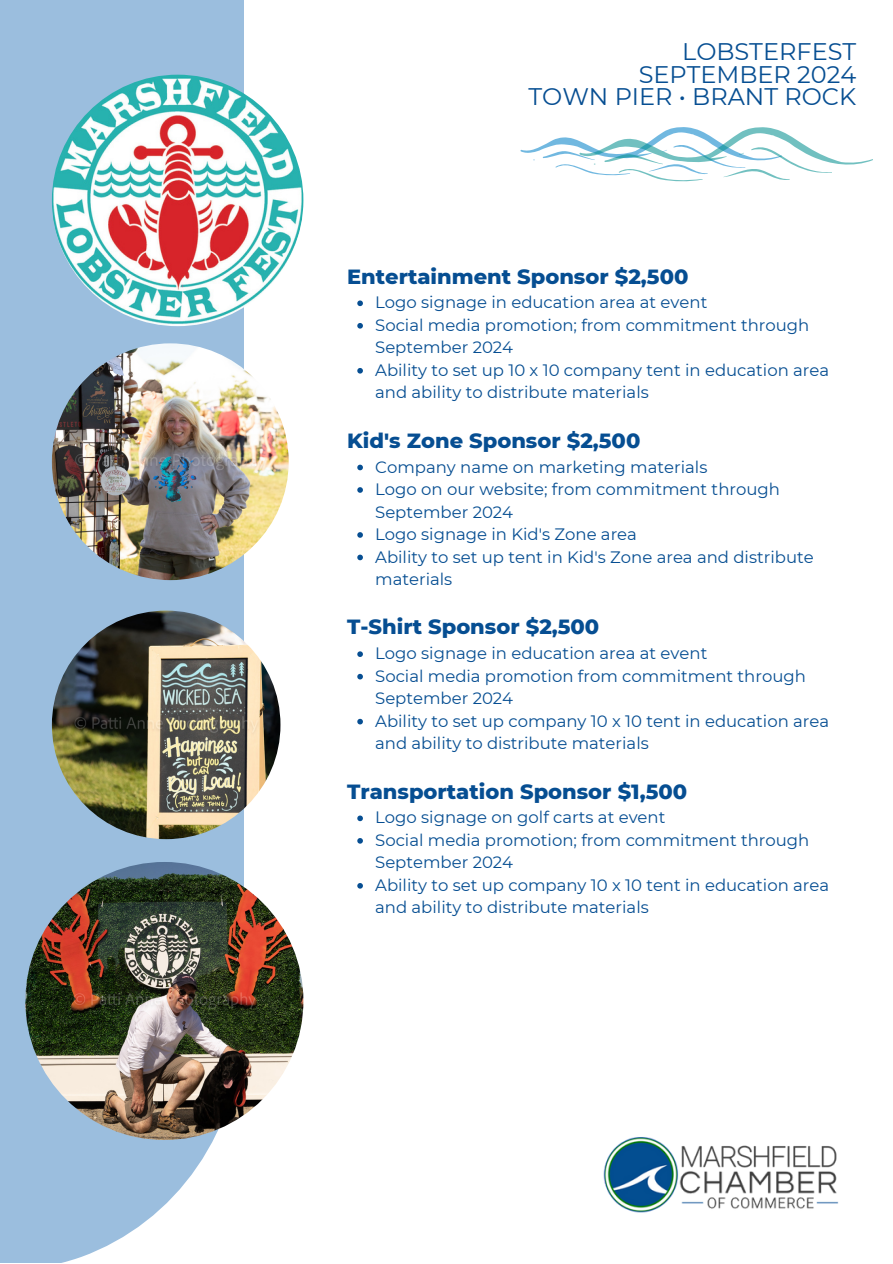
<style>
.page{position:relative;width:893px;height:1264px;background:#fff}
.page>*{position:absolute;margin:0;border:0;box-sizing:border-box;transform-origin:0 0}
.t1{font:24px "Montserrat";color:#064e92}
.t2{font:800 21px "Montserrat";color:#064e92}
.t3{font:16.5px/22.5px "Montserrat";color:#064e92}
</style>
<div class="page">
<div style="left:0;top:0;width:244px;height:1262px;background:#9bbede"></div>
<img style="left:52px;top:75px;width:251px;height:251px;border-radius:50%">
<img style="left:52px;top:610px;width:228px;height:229px;border-radius:50%">
<img style="left:25px;top:862px;width:278px;height:277px;border-radius:50%">
<svg style="left:357px;top:300px;width:6px;height:6px"></svg>
<svg style="left:357px;top:323px;width:6px;height:5px"></svg>
<svg style="left:357px;top:368px;width:6px;height:5px"></svg>
<svg style="left:357px;top:464px;width:6px;height:6px"></svg>
<svg style="left:357px;top:487px;width:6px;height:6px"></svg>
<svg style="left:357px;top:532px;width:6px;height:6px"></svg>
<svg style="left:357px;top:554px;width:6px;height:6px"></svg>
<svg style="left:357px;top:651px;width:6px;height:6px"></svg>
<svg style="left:357px;top:674px;width:6px;height:5px"></svg>
<svg style="left:357px;top:718px;width:6px;height:6px"></svg>
<svg style="left:357px;top:815px;width:6px;height:6px"></svg>
<svg style="left:357px;top:838px;width:6px;height:5px"></svg>
<svg style="left:357px;top:883px;width:6px;height:5px"></svg>
<img style="left:603px;top:1137px;width:236px;height:76px">
<img style="left:52px;top:343px;width:237px;height:237px;border-radius:50%">
<svg style="left:520px;top:127px;width:353px;height:55px"></svg>
<p class="t1" style="left:682px;top:37px;width:175px">LOBSTERFEST</p>
<p class="t1" style="left:638px;top:59px;width:219px">SEPTEMBER 2024</p>
<p class="t1" style="left:528px;top:82px;width:329px">TOWN PIER • BRANT ROCK</p>
<p class="t2" style="left:347px;top:263px;width:343px">Entertainment Sponsor $2,500</p>
<p class="t3" style="left:375px;top:291px;width:333px">Logo signage in education area at event</p>
<p class="t3" style="left:375px;top:314px;width:435px">Social media promotion; from commitment through<br>September 2024</p>
<p class="t3" style="left:375px;top:358px;width:455px">Ability to set up 10 x 10 company tent in education area and ability to distribute materials</p>
<p class="t2" style="left:347px;top:427px;width:295px">Kid's Zone Sponsor $2,500</p>
<p class="t3" style="left:375px;top:455px;width:333px">Company name on marketing materials</p>
<p class="t3" style="left:375px;top:478px;width:406px">Logo on our website; from commitment through<br>September 2024</p>
<p class="t3" style="left:375px;top:523px;width:263px">Logo signage in Kid's Zone area</p>
<p class="t3" style="left:375px;top:545px;width:440px">Ability to set up tent in Kid's Zone area and distribute materials</p>
<p class="t2" style="left:347px;top:614px;width:254px">T-Shirt Sponsor $2,500</p>
<p class="t3" style="left:375px;top:642px;width:333px">Logo signage in education area at event</p>
<p class="t3" style="left:375px;top:664px;width:432px">Social media promotion from commitment through<br>September 2024</p>
<p class="t3" style="left:375px;top:709px;width:455px">Ability to set up company 10 x 10 tent in education area and ability to distribute materials</p>
<p class="t2" style="left:347px;top:778px;width:341px">Transportation Sponsor $1,500</p>
<p class="t3" style="left:375px;top:806px;width:292px">Logo signage on golf carts at event</p>
<p class="t3" style="left:375px;top:828px;width:435px">Social media promotion; from commitment through<br>September 2024</p>
<p class="t3" style="left:375px;top:873px;width:455px">Ability to set up company 10 x 10 tent in education area and ability to distribute materials</p>
</div>
